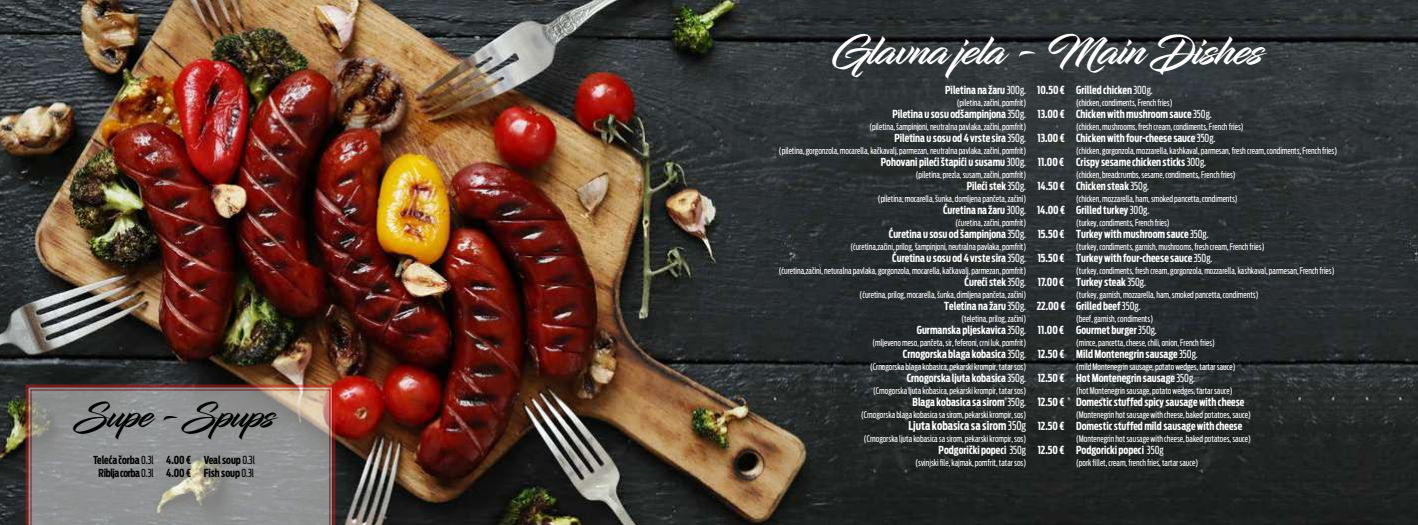
<style>
.page{position:relative;width:1418px;height:525px;background:#fff}
.page>*{position:absolute;margin:0;border:0;box-sizing:border-box;transform-origin:0 0}
.t1{font:41px "Infinite Stroke Bolder";letter-spacing:-.02em;color:#fff}
.t2{font:35px "Infinite Stroke Bolder";letter-spacing:-.02em;color:#000}
.t3{font:700 12px "Antenna Extra Cond";color:#fff}
.t4{font:700 11px/24px "Antenna Extra Cond";color:#fff;text-align:justify}
.t5{font:700 11px/12.5px "Antenna Extra Cond";letter-spacing:-.005em;color:#000}
.t6{font:700 11px/12.5px "Antenna Extra Cond";letter-spacing:-.03em;color:#000;text-align:center}
.t7{font:9px "Antenna Extra Cond";color:#fff}
.s1{font-weight:400}
</style>
<div class="page">
<img style="left:0;top:0;width:700px;height:524px">
<img style="left:700px;top:0;width:717px;height:524px">
<img style="left:24px;top:383px;width:313px;height:141px">
<svg style="left:31px;top:389px;width:299px;height:135px"></svg>
<h2 class="t2" style="left:79px;top:394px;width:200px">Supe - Spups</h2>
<p class="t6" style="left:93px;top:454px;width:62px">Teleća čorba <span class="s1">0.3l<br></span>Riblja corba <span class="s1">0.3l</span></p>
<p class="t5" style="left:166px;top:454px;width:26px">4.00 €<br>4.00 €</p>
<p class="t5" style="left:204px;top:454px;width:53px">Veal soup <span class="s1">0.3l<br></span>Fish soup <span class="s1">0.3l</span></p>
<h1 class="t1" style="left:834px;top:26px;width:434px">Glavna jela - Main Dishes</h1>
<p class="t4" style="left:945px;top:78px;width:82px">Piletina na žaru <span class="s1">300g.</span></p>
<p class="t7" style="left:956px;top:97px;width:71px">(piletina, začini, pomfrit)</p>
<p class="t4" style="left:892px;top:102px;width:135px">Piletina u sosu odšampinjona <span class="s1">350g.</span></p>
<p class="t7" style="left:869px;top:121px;width:158px">(piletina, šampinjoni, neutralna pavlaka, začini, pomfrit)</p>
<p class="t4" style="left:894px;top:126px;width:133px">Piletina u sosu od 4 vrste sira <span class="s1">350g.</span></p>
<p class="t7" style="left:779px;top:145px;width:249px">(piletina, gorgonzola, mocarella, kačkavalj, parmezan, neutralna pavlaka, začini, pomfrit)</p>
<p class="t4" style="left:880px;top:150px;width:147px">Pohovani pileći štapići u susamu <span class="s1">300g.</span></p>
<p class="t7" style="left:915px;top:169px;width:112px">(piletina, prezla, susam, začini, pomfrit)</p>
<p class="t4" style="left:966px;top:174px;width:61px">Pileći stek <span class="s1">350g.</span></p>
<p class="t7" style="left:877px;top:193px;width:150px">(piletina, mocarella, šunka, domljena pančeta, začini)</p>
<p class="t4" style="left:943px;top:198px;width:85px">Ćuretina na žaru <span class="s1">300g.</span></p>
<p class="t7" style="left:955px;top:217px;width:72px">(ćuretina, začini, pomfrit)</p>
<p class="t4" style="left:888px;top:222px;width:139px">Ćuretina u sosu od šampinjona <span class="s1">350g.</span></p>
<p class="t7" style="left:850px;top:241px;width:177px">(ćuretina,začini, prilog, šampinjoni, neutralna pavlaka, pomfrit)</p>
<p class="t4" style="left:892px;top:246px;width:135px">Ćuretina u sosu od 4 vrste sira <span class="s1">350g.</span></p>
<p class="t7" style="left:778px;top:265px;width:249px">(ćuretina,začini, neturalna pavlaka, gorgonzola, mocarella, kačkavalj, parmezan, pomfrit)</p>
<p class="t4" style="left:964px;top:270px;width:63px">Ćureći stek <span class="s1">350g.</span></p>
<p class="t7" style="left:859px;top:289px;width:168px">(ćuretina, prilog, mocarella, šunka, dimljena pančeta, začini)</p>
<p class="t4" style="left:944px;top:294px;width:83px">Teletina na žaru <span class="s1">350g.</span></p>
<p class="t7" style="left:961px;top:313px;width:66px">(teletina, prilog, začini)</p>
<p class="t4" style="left:916px;top:318px;width:111px">Gurmanska pljeskavica <span class="s1">350g.</span></p>
<p class="t7" style="left:872px;top:337px;width:155px">(mljeveno meso, pančeta, sir, feferoni, crni luk, pomfrit)</p>
<p class="t4" style="left:903px;top:342px;width:125px">Crnogorska blaga kobasica <span class="s1">350g.</span></p>
<p class="t7" style="left:870px;top:361px;width:158px">(Crnogorska blaga kobasica, pekarski krompir, tatar sos)</p>
<p class="t4" style="left:906px;top:366px;width:121px">Crnogorska ljuta kobasica <span class="s1">350g.</span></p>
<p class="t7" style="left:873px;top:385px;width:155px">(Crnogorska ljuta kobasica, pekarski krompir, tatar sos)</p>
<p class="t4" style="left:912px;top:390px;width:115px">Blaga kobasica sa sirom <span class="s1">350g.</span></p>
<p class="t7" style="left:861px;top:409px;width:167px">(Crnogorska blaga kobasica sa sirom, pekarski krompir, sos)</p>
<h3 class="t3" style="left:908px;top:418px;width:119px">Ljuta kobasica sa sirom <span class="s1">350g</span></h3>
<p class="t7" style="left:864px;top:433px;width:164px">(Crnogorska ljuta kobasica sa sirom, pekarski krompir, sos)</p>
<p class="t4" style="left:938px;top:438px;width:89px">Podgorički popeci <span class="s1">350g</span></p>
<p class="t7" style="left:915px;top:457px;width:112px">(svinjski file, kajmak, pomfrit, tatar sos)</p>
<p class="t4" style="left:1036px;top:78px;width:30px">10.50 € 13.00 € 13.00 € 11.00 € 14.50 € 14.00 € 15.50 € 15.50 € 17.00 € 22.00 € 11.00 € 12.50 € 12.50 € 12.50 € 12.50 € 12.50 €</p>
<p class="t4" style="left:1076px;top:78px;width:78px">Grilled chicken <span class="s1">300g.</span></p>
<p class="t7" style="left:1076px;top:97px;width:98px">(chicken, condiments, French fries)</p>
<p class="t4" style="left:1076px;top:102px;width:137px">Chicken with mushroom sauce <span class="s1">350g.</span></p>
<p class="t7" style="left:1076px;top:121px;width:169px">(chicken, mushrooms, fresh cream, condiments, French fries)</p>
<p class="t4" style="left:1076px;top:126px;width:141px">Chicken with four-cheese sauce <span class="s1">350g.</span></p>
<p class="t7" style="left:1076px;top:145px;width:262px">(chicken, gorgonzola, mozzarella, kashkaval, parmesan, fresh cream, condiments, French fries)</p>
<p class="t4" style="left:1076px;top:150px;width:132px">Crispy sesame chicken sticks <span class="s1">300g.</span></p>
<p class="t7" style="left:1076px;top:169px;width:161px">(chicken, breadcrumbs, sesame, condiments, French fries)</p>
<p class="t4" style="left:1076px;top:174px;width:75px">Chicken steak <span class="s1">350g.</span></p>
<p class="t7" style="left:1076px;top:193px;width:163px">(chicken, mozzarella, ham, smoked pancetta, condiments)</p>
<p class="t4" style="left:1076px;top:198px;width:75px">Grilled turkey <span class="s1">300g.</span></p>
<p class="t7" style="left:1076px;top:217px;width:95px">(turkey, condiments, French fries)</p>
<p class="t4" style="left:1076px;top:222px;width:134px">Turkey with mushroom sauce <span class="s1">350g.</span></p>
<p class="t7" style="left:1076px;top:241px;width:190px">(turkey, condiments, garnish, mushrooms, fresh cream, French fries)</p>
<p class="t4" style="left:1076px;top:246px;width:138px">Turkey with four-cheese sauce <span class="s1">350g.</span></p>
<p class="t7" style="left:1076px;top:265px;width:260px">(turkey, condiments, fresh cream, gorgonzola, mozzarella, kashkaval, parmesan, French fries)</p>
<p class="t4" style="left:1076px;top:270px;width:71px">Turkey steak <span class="s1">350g.</span></p>
<p class="t7" style="left:1076px;top:289px;width:184px">(turkey, garnish, mozzarella, ham, smoked pancetta, condiments)</p>
<p class="t4" style="left:1076px;top:294px;width:66px">Grilled beef <span class="s1">350g.</span></p>
<p class="t7" style="left:1076px;top:313px;width:78px">(beef, garnish, condiments)</p>
<p class="t4" style="left:1076px;top:318px;width:82px">Gourmet burger <span class="s1">350g.</span></p>
<p class="t7" style="left:1076px;top:337px;width:140px">(mince, pancetta, cheese, chili, onion, French fries)</p>
<p class="t4" style="left:1076px;top:342px;width:123px">Mild Montenegrin sausage <span class="s1">350g.</span></p>
<p class="t7" style="left:1076px;top:361px;width:161px">(mild Montenegrin sausage, potato wedges, tartar sauce)</p>
<p class="t4" style="left:1076px;top:366px;width:121px">Hot Montenegrin sausage <span class="s1">350g.</span></p>
<p class="t7" style="left:1076px;top:385px;width:158px">(hot Montenegrin sausage, potato wedges, tartar sauce)</p>
<p class="t4" style="left:1076px;top:390px;width:170px">Domestic stuffed spicy sausage with cheese</p>
<p class="t7" style="left:1076px;top:409px;width:176px">(Montenegrin hot sausage with cheese, baked potatoes, sauce)</p>
<p class="t4" style="left:1076px;top:414px;width:168px">Domestic stuffed mild sausage with cheese</p>
<p class="t7" style="left:1076px;top:433px;width:176px">(Montenegrin hot sausage with cheese, baked potatoes, sauce)</p>
<p class="t4" style="left:1076px;top:438px;width:89px">Podgoricki popeci <span class="s1">350g</span></p>
<p class="t7" style="left:1076px;top:457px;width:123px">(pork fillet, cream, french fries, tartar sauce)</p>
</div>
